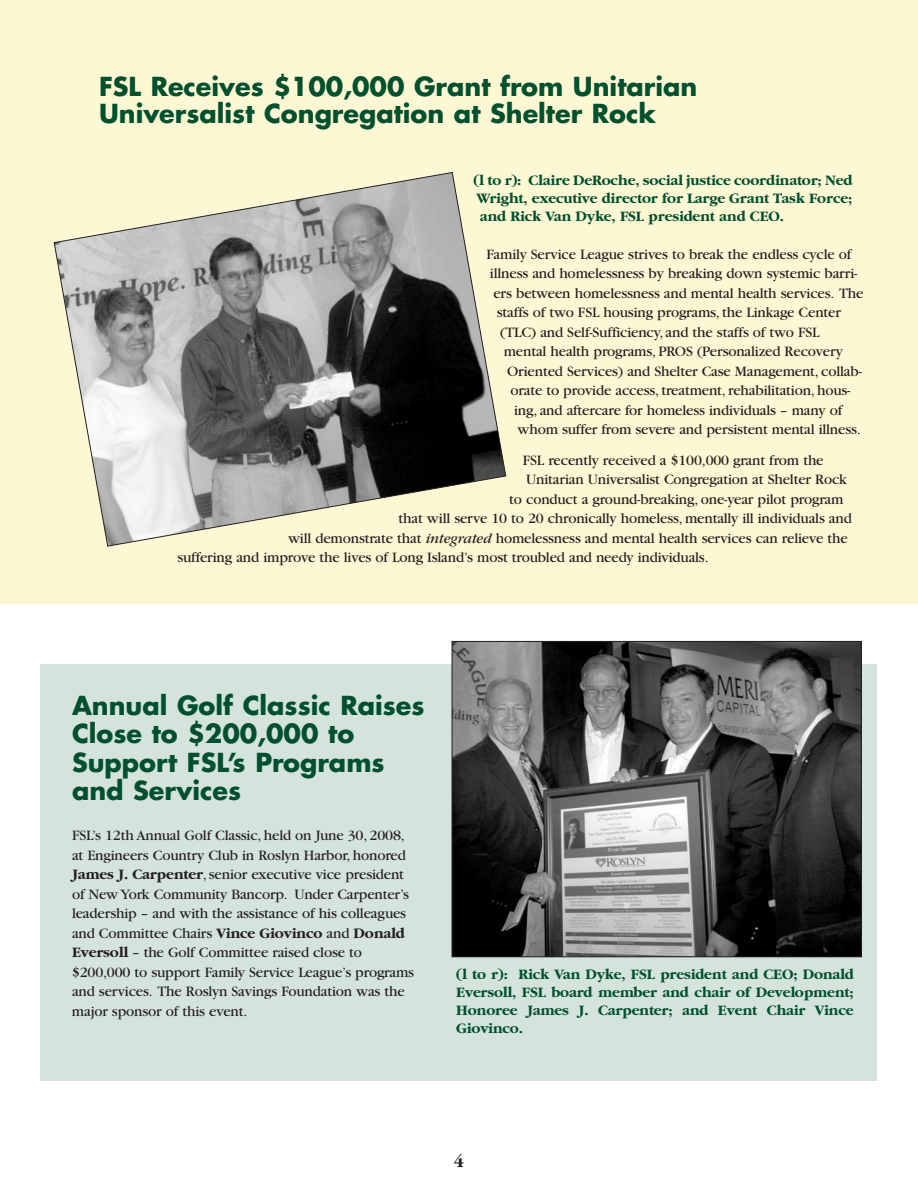
<style>
.page{position:relative;width:918px;height:1188px;background:#fff}
.page>*{position:absolute;margin:0;border:0;box-sizing:border-box;transform-origin:0 0}
.t1{font:700 25.5px/28.5px "Futura";color:#00502e}
.t2{font:700 18px "Garamond";color:#231f20}
.t3{font:15px/19.5px "Garamond";letter-spacing:-.01em;color:#231f20}
.t4{font:700 15px/18px "Garamond";letter-spacing:-.01em;color:#00502e;text-align:justify}
.s1{font-style:italic}
.s2{font-weight:700}
</style>
<div class="page">
<div style="left:0;top:0;width:918px;height:604px;background:#fef7d4"></div>
<svg style="left:54px;top:172px;width:452px;height:375px"></svg>
<div style="left:40px;top:664px;width:838px;height:418px;background:#d5e3dd"></div>
<img style="left:454px;top:643px;width:405px;height:312px">
<div style="left:452px;top:641px;width:409px;height:316px;border:1px solid #231f20"></div>
<h1 class="t1" style="left:99px;top:75px;width:600px;line-height:27px">FSL Receives $100,000 Grant from Unitarian<br>Universalist Congregation at Shelter Rock</h1>
<p class="t4" style="left:473px;top:170px;width:380px">(l to r): Claire DeRoche, social justice coordinator; Ned Wright, executive director for Large Grant Task Force; and Rick Van Dyke, FSL president and CEO.</p>
<p class="t3" style="left:487px;top:246px;width:366px">Family Service League strives to break the endless cycle of</p>
<p class="t3" style="left:490px;top:265px;width:369px">illness and homelessness by breaking down systemic barri-</p>
<p class="t3" style="left:493px;top:285px;width:372px">ers between homelessness and mental health services. The</p>
<p class="t3" style="left:497px;top:304px;width:346px">staffs of two FSL housing programs, the Linkage Center</p>
<p class="t3" style="left:500px;top:324px;width:321px">(TLC) and Self-Sufficiency, and the staffs of two FSL</p>
<p class="t3" style="left:504px;top:343px;width:341px">mental health programs, PROS (Personalized Recovery</p>
<p class="t3" style="left:507px;top:363px;width:356px">Oriented Services) and Shelter Case Management, collab-</p>
<p class="t3" style="left:511px;top:382px;width:341px">orate to provide access, treatment, rehabilitation, hous-</p>
<p class="t3" style="left:514px;top:402px;width:330px">ing, and aftercare for homeless individuals – many of</p>
<p class="t3" style="left:517px;top:421px;width:345px">whom suffer from severe and persistent mental illness.</p>
<p class="t3" style="left:523px;top:452px;width:302px">FSL recently received a $100,000 grant from the</p>
<p class="t3" style="left:526px;top:471px;width:322px">Unitarian Universalist Congregation at Shelter Rock</p>
<p class="t3" style="left:509px;top:491px;width:336px">to conduct a ground-breaking, one-year pilot program</p>
<p class="t3" style="left:399px;top:510px;width:455px">that will serve 10 to 20 chronically homeless, mentally ill individuals and</p>
<p class="t3" style="left:288px;top:530px;width:561px">will demonstrate that <span class="s1">integrated</span> homelessness and mental health services can relieve the</p>
<p class="t3" style="left:177px;top:549px;width:533px">suffering and improve the lives of Long Island’s most troubled and needy individuals.</p>
<h1 class="t1" style="left:72px;top:693px;width:354px">Annual Golf Classic Raises<br>Close to $200,000 to<br>Support FSL’s Programs and Services</h1>
<p class="t3" style="left:72px;top:827px;width:344px">FSL’s 12th Annual Golf Classic, held on June 30, 2008, at Engineers Country Club in Roslyn Harbor, honored <span class="s2">James J. Carpenter</span>, senior executive vice president of New York Community Bancorp. Under Carpenter’s leadership – and with the assistance of his colleagues and Committee Chairs <span class="s2">Vince Giovinco</span> and <span class="s2">Donald Eversoll</span> – the Golf Committee raised close to $200,000 to support Family Service League’s programs and services. The Roslyn Savings Foundation was the major sponsor of this event.</p>
<p class="t4" style="left:456px;top:965px;width:399px">(l to r): Rick Van Dyke, FSL president and CEO; Donald Eversoll, FSL board member and chair of Development; Honoree James J. Carpenter; and Event Chair Vince Giovinco.</p>
<p class="t2" style="left:454px;top:1150px;width:12px">4</p>
</div>
